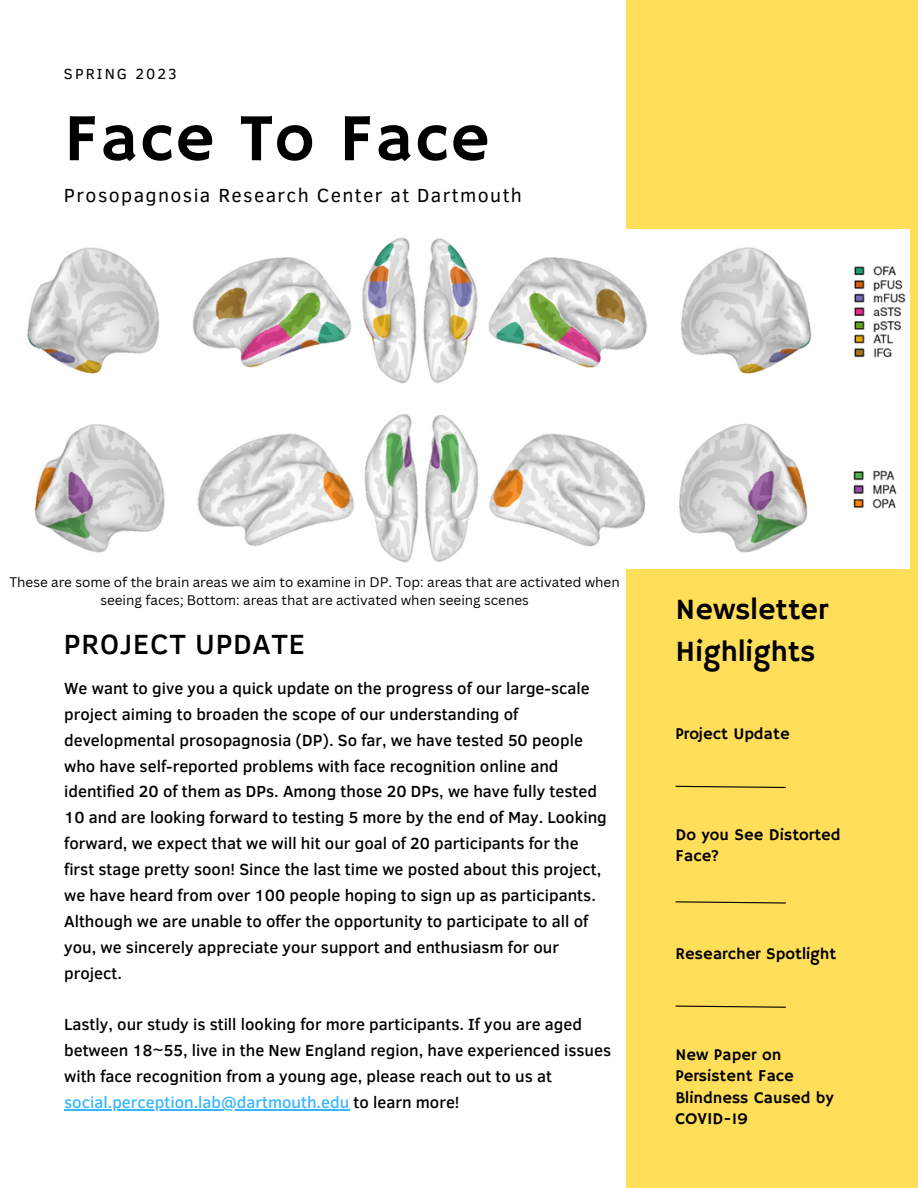
<style>
.page{position:relative;width:918px;height:1188px;background:#fff}
.page>*{position:absolute;margin:0;border:0;box-sizing:border-box;transform-origin:0 0}
.t1{font:67.5px "Hammersmith One";letter-spacing:.02em;color:#000001}
.t2{font:30px "Hammersmith One";color:#000001}
.t3{font:500 28.5px "Clear Sans";letter-spacing:.03em;color:#000001}
.t4{font:19.5px "Clear Sans";letter-spacing:.07em;color:#000001}
.t5{font:500 16.5px/25.8px "Clear Sans";color:#000001}
.t6{font:16.5px/21.3px "Hammersmith One";color:#000001}
.t7{font:15px "Clear Sans";letter-spacing:.14em;color:#000001}
.t8{font:13.5px/18px "Canva Sans";color:#000001;text-align:center}
.s1{color:#38b6ff}
</style>
<div class="page">
<div style="left:626px;top:0;width:292px;height:1188px;background:#ffde59"></div>
<hr style="left:64px;top:1109px;width:285px;height:1px;background:#38b6ff">
<svg style="left:675px;top:785px;width:111px;height:3px"></svg>
<img style="left:27px;top:230px;width:883px;height:338px">
<svg style="left:675px;top:901px;width:111px;height:3px"></svg>
<svg style="left:675px;top:1005px;width:111px;height:3px"></svg>
<p class="t7" style="left:64px;top:62px;width:115px">SPRING 2023</p>
<p class="t1" style="left:64px;top:99px;width:427px">Face To Face</p>
<p class="t4" style="left:64px;top:181px;width:460px">Prosopagnosia Research Center at Dartmouth</p>
<p class="t8" style="left:9px;top:572px;width:612px">These are some of the brain areas we aim to examine in DP. Top: areas that are activated when seeing faces; Bottom: areas that are activated when seeing scenes</p>
<p class="t3" style="left:64px;top:623px;width:243px">PROJECT UPDATE</p>
<p class="t5" style="left:64px;top:674px;width:544px">We want to give you a quick update on the progress of our large-scale project aiming to broaden the scope of our understanding of developmental prosopagnosia (DP). So far, we have tested 50 people who have self-reported problems with face recognition online and identified 20 of them as DPs. Among those 20 DPs, we have fully tested 10 and are looking forward to testing 5 more by the end of May. Looking forward, we expect that we will hit our goal of 20 participants for the first stage pretty soon! Since the last time we posted about this project, we have heard from over 100 people hoping to sign up as participants.<br>Although we are unable to offer the opportunity to participate to all of you, we sincerely appreciate your support and enthusiasm for our project.</p>
<p class="t5" style="left:64px;top:1011px;width:549px">Lastly, our study is still looking for more participants. If you are aged between 18~55, live in the New England region, have experienced issues with face recognition from a young age, please reach out to us at <span class="s1">social.perception.lab@dartmouth.edu</span> to learn more!</p>
<p class="t2" style="left:676px;top:592px;width:154px">Newsletter</p>
<p class="t2" style="left:676px;top:634px;width:141px">Highlights</p>
<p class="t6" style="left:676px;top:724px;width:116px">Project Update</p>
<p class="t6" style="left:676px;top:825px;width:166px">Do you See Distorted<br>Face?</p>
<p class="t6" style="left:676px;top:944px;width:162px">Researcher Spotlight</p>
<p class="t6" style="left:676px;top:1045px;width:160px">New Paper on<br>Persistent Face<br>Blindness Caused by<br>COVID-19</p>
</div>
